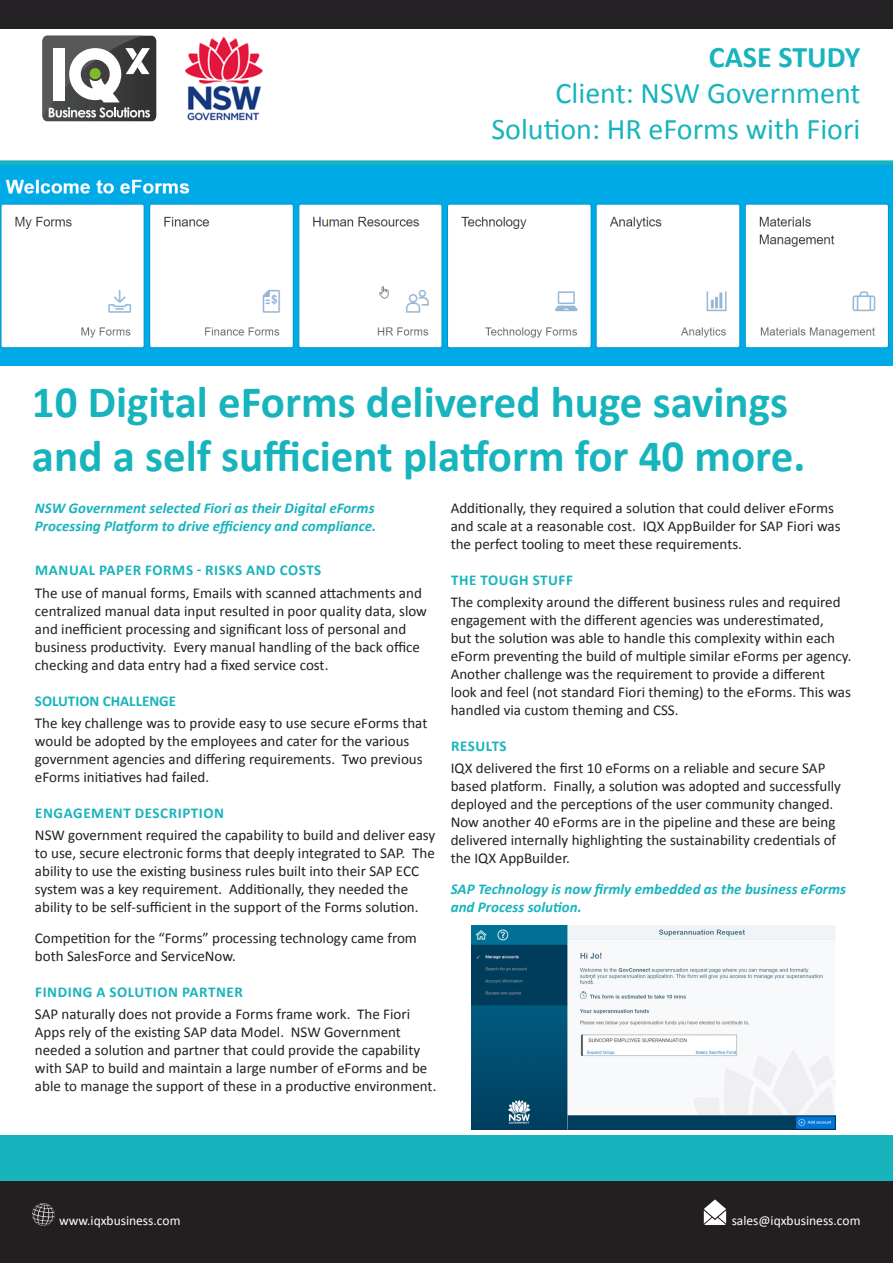
<style>
.page{position:relative;width:893px;height:1263px;background:#fff}
.page>*{position:absolute;margin:0;border:0;box-sizing:border-box;transform-origin:0 0}
.t1{font:700 45px/54px "Calibri";color:#18b4bd}
.t2{font:30px "Calibri";color:#18b4bd}
.t3{font:700 30px "Calibri";color:#18b4bd}
.t4{font:15px/18px "Calibri";color:#231f20}
.t5{font:italic 700 15px/18px "Calibri";color:#18b4bd}
.t6{font:700 15px "Calibri";letter-spacing:.04em;color:#18b4bd}
.t7{font:700 15px "Calibri";color:#18b4bd}
.t8{font:13.5px "Calibri";color:#fff}
</style>
<div class="page">
<img style="left:0;top:165px;width:893px;height:201px">
<div style="left:0;top:0;width:893px;height:28px;background:#242224"></div>
<div style="left:0;top:160px;width:893px;height:5px;background:#18b4bd"></div>
<svg style="left:42px;top:36px;width:114px;height:85px"></svg>
<div style="left:0;top:1160px;width:893px;height:103px;background:#231f20"></div>
<svg style="left:704px;top:1199px;width:22px;height:26px"></svg>
<svg style="left:32px;top:1203px;width:23px;height:23px"></svg>
<div style="left:0;top:1136px;width:893px;height:45px;background:#18b4bd"></div>
<img style="left:471px;top:925px;width:364px;height:204px">
<img style="left:185px;top:36px;width:78px;height:85px">
<p class="t3" style="left:709px;top:39px;width:153px">CASE STUDY</p>
<p class="t2" style="left:556px;top:75px;width:306px">Client: NSW Government</p>
<p class="t2" style="left:491px;top:111px;width:370px">Solution: HR eForms with Fiori</p>
<p class="t1" style="left:32px;top:373px;width:775px">10 Digital eForms delivered huge savings and a self sufficient platform for 40 more.</p>
<p class="t5" style="left:35px;top:498px;width:343px">NSW Government selected Fiori as their Digital eForms<br>Processing Platform to drive efficiency and compliance.</p>
<p class="t6" style="left:35px;top:561px;width:288px">MANUAL PAPER FORMS - RISKS AND COSTS</p>
<p class="t4" style="left:35px;top:583px;width:394px">The use of manual forms, Emails with scanned attachments and centralized manual data input resulted in poor quality data, slow and inefficient processing and significant loss of personal and business productivity. Every manual handling of the back office checking and data entry had a fixed service cost.</p>
<p class="t7" style="left:35px;top:691px;width:143px">SOLUTION CHALLENGE</p>
<p class="t4" style="left:35px;top:713px;width:394px">The key challenge was to provide easy to use secure eForms that would be adopted by the employees and cater for the various government agencies and differing requirements. Two previous eForms initiatives had failed.</p>
<p class="t6" style="left:35px;top:803px;width:190px">ENGAGEMENT DESCRIPTION</p>
<p class="t4" style="left:35px;top:825px;width:402px">NSW government required the capability to build and deliver easy to use, secure electronic forms that deeply integrated to SAP. The ability to use the existing business rules built into their SAP ECC system was a key requirement. Additionally, they needed the ability to be self-sufficient in the support of the Forms solution.</p>
<p class="t4" style="left:35px;top:928px;width:383px">Competition for the “Forms” processing technology came from both SalesForce and ServiceNow.</p>
<p class="t6" style="left:35px;top:983px;width:209px">FINDING A SOLUTION PARTNER</p>
<p class="t4" style="left:35px;top:1004px;width:403px">SAP naturally does not provide a Forms frame work. The Fiori Apps rely of the existing SAP data Model. NSW Government needed a solution and partner that could provide the capability with SAP to build and maintain a large number of eForms and be able to manage the support of these in a productive environment.</p>
<p class="t4" style="left:451px;top:498px;width:391px">Additionally, they required a solution that could deliver eForms and scale at a reasonable cost. IQX AppBuilder for SAP Fiori was the perfect tooling to meet these requirements.</p>
<p class="t6" style="left:451px;top:570px;width:123px">THE TOUGH STUFF</p>
<p class="t4" style="left:451px;top:592px;width:402px">The complexity around the different business rules and required engagement with the different agencies was underestimated,<br>but the solution was able to handle this complexity within each eForm preventing the build of multiple similar eForms per agency.<br>Another challenge was the requirement to provide a different look and feel (not standard Fiori theming) to the eForms. This was handled via custom theming and CSS.</p>
<p class="t6" style="left:451px;top:737px;width:57px">RESULTS</p>
<p class="t4" style="left:451px;top:759px;width:392px">IQX delivered the first 10 eForms on a reliable and secure SAP based platform. Finally, a solution was adopted and successfully deployed and the perceptions of the user community changed.<br>Now another 40 eForms are in the pipeline and these are being delivered internally highlighting the sustainability credentials of the IQX AppBuilder.</p>
<p class="t5" style="left:451px;top:879px;width:397px">SAP Technology is now firmly embedded as the business eForms and Process solution.</p>
<p class="t8" style="left:59px;top:1212px;width:123px">www.iqxbusiness.com</p>
<p class="t8" style="left:732px;top:1212px;width:130px">sales@iqxbusiness.com</p>
</div>
